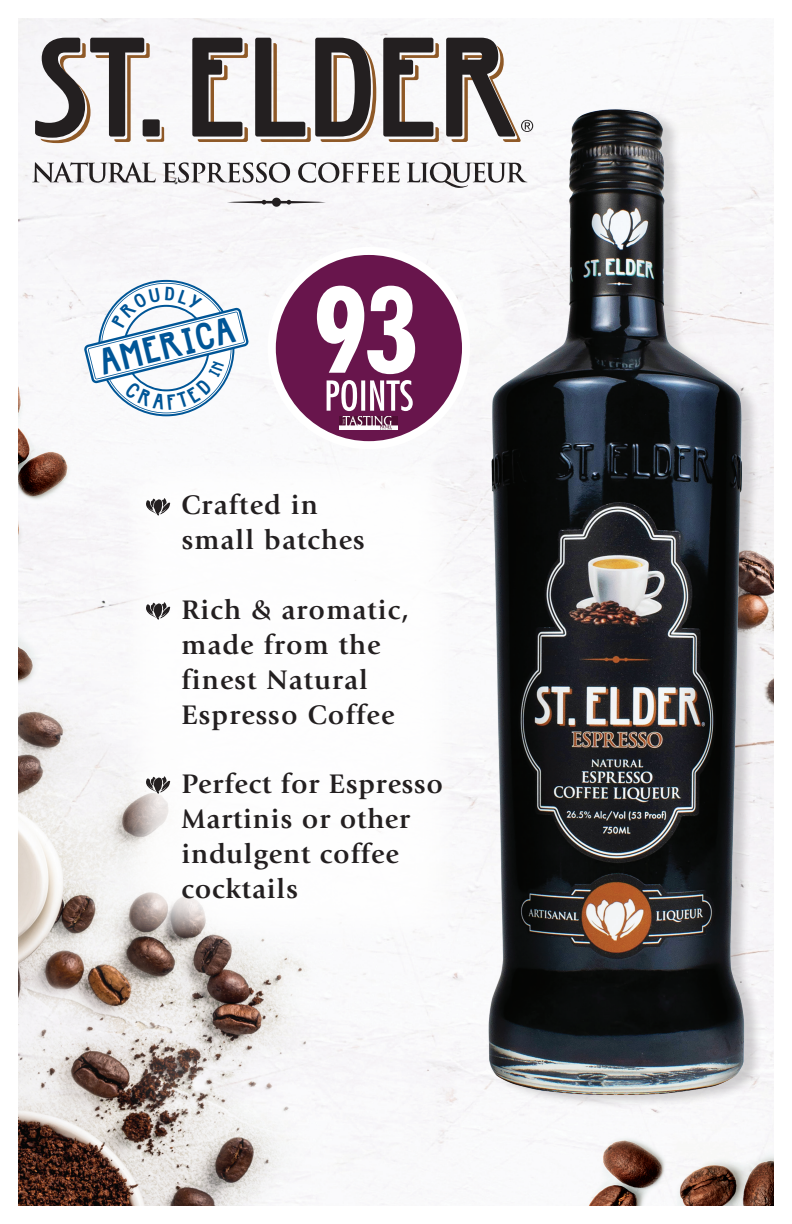
<style>
.page{position:relative;width:792px;height:1224px;background:#fff}
.page>*{position:absolute;margin:0;border:0;box-sizing:border-box;transform-origin:0 0}
.t1{font:700 128.6px "Futura PT Cond";color:#fff}
.t2{font:37.1px "PAG Libre";color:#005697}
.t3{font:700 28px/35px "Giovanni Std";letter-spacing:.03em;color:#231f20}
</style>
<div class="page">
<img style="left:18px;top:18px;width:756px;height:1188px">
<div style="left:121px;top:456px;width:337px;height:487px;background:#fff;border-radius:20px"></div>
<svg style="left:32px;top:162px;width:124px;height:21px"></svg>
<svg style="left:407px;top:162px;width:53px;height:26px"></svg>
<svg style="left:227px;top:198px;width:99px;height:9px"></svg>
<svg style="left:35px;top:38px;width:129px;height:105px"></svg>
<svg style="left:192px;top:38px;width:56px;height:104px"></svg>
<svg style="left:255px;top:38px;width:121px;height:104px"></svg>
<svg style="left:383px;top:38px;width:56px;height:104px"></svg>
<div style="left:143px;top:119px;width:17px;height:17px;background:#231f20;border-radius:2px"></div>
<svg style="left:446px;top:38px;width:87px;height:104px"></svg>
<svg style="left:298px;top:162px;width:102px;height:21px"></svg>
<svg style="left:163px;top:162px;width:127px;height:21px"></svg>
<div style="left:272px;top:251px;width:194px;height:194px;background:#68154c;border-radius:50%"></div>
<div style="left:268px;top:247px;width:202px;height:202px;border:8px solid #fff;border-radius:50%"></div>
<svg style="left:327px;top:380px;width:86px;height:31px"></svg>
<svg style="left:340px;top:416px;width:58px;height:14px"></svg>
<img style="left:340px;top:417px;width:58px;height:12px">
<svg style="left:146px;top:498px;width:24px;height:17px"></svg>
<svg style="left:146px;top:602px;width:24px;height:18px"></svg>
<svg style="left:145px;top:776px;width:25px;height:18px"></svg>
<div style="left:491px;top:107px;width:272px;height:1001px;background:#231f20;opacity:.2"></div>
<img style="left:460px;top:98px;width:297px;height:1015px">
<svg style="left:84px;top:280px;width:165px;height:136px"></svg>
<h2 class="t2" style="left:95px;top:342px;width:140px;rotate:-14deg">AMERICA</h2>
<h1 class="t1" style="left:313px;top:256px;width:108px">93</h1>
<p class="t3" style="left:181px;top:488px;width:185px">Crafted in small batches</p>
<p class="t3" style="left:181px;top:592px;width:229px">Rich &amp; aromatic, made from the finest Natural<br>Espresso Coffee</p>
<p class="t3" style="left:181px;top:766px;width:263px">Perfect for Espresso<br>Martinis or other indulgent coffee cocktails</p>
</div>
